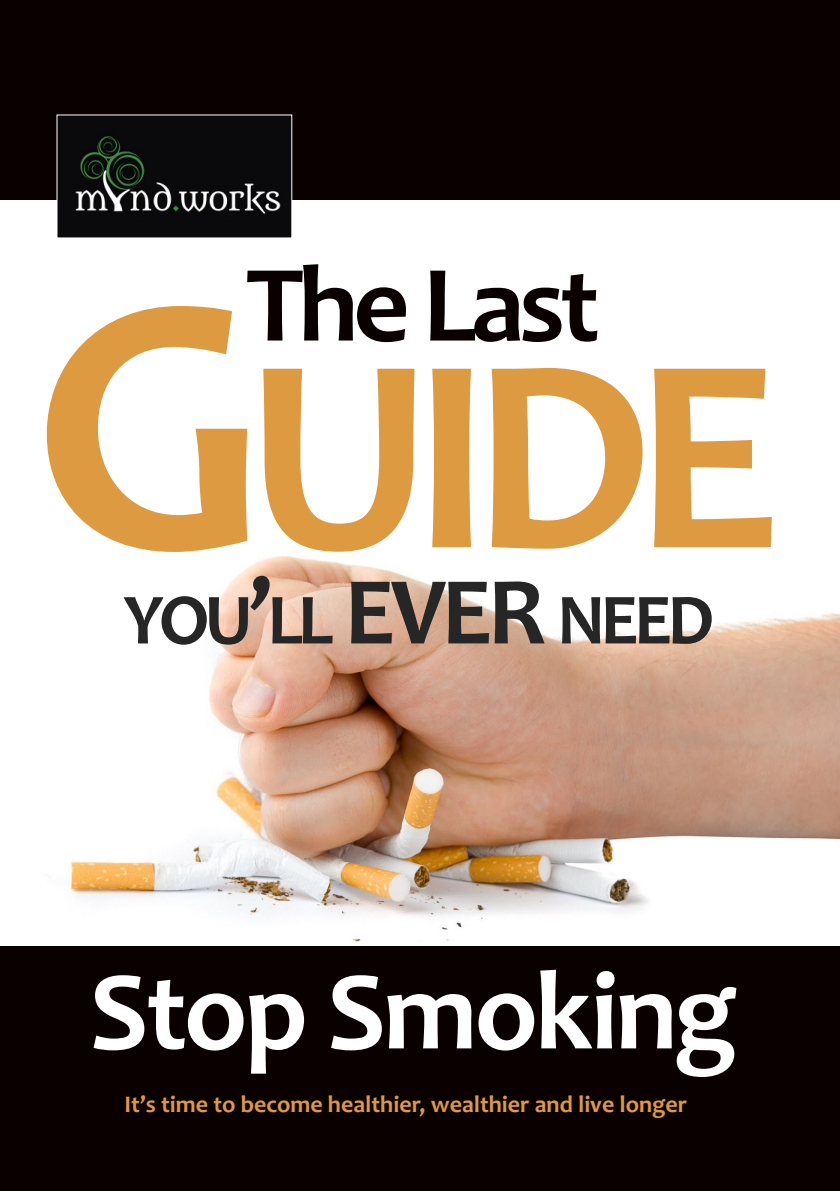
<style>
.page{position:relative;width:840px;height:1191px;background:#fff}
.page>*{position:absolute;margin:0;border:0;box-sizing:border-box;transform-origin:0 0}
.t1{font:700 280.4px "Candara";color:#de9a40}
.t2{font:700 113.2px "Candara";letter-spacing:-.025em;color:#fff}
.t3{font:700 109.8px "Candara";letter-spacing:-.05em;color:#0b0000}
.t4{font:700 72.6px "Candara";letter-spacing:-.065em;color:#272627}
.t5{font:700 24px "Candara";color:#de9a40}
.s1{font-size:373.8px}
.s2{font-size:97px}
</style>
<div class="page">
<div style="left:0;top:0;width:839px;height:1191px;background:#0b0000"></div>
<div style="left:0;top:200px;width:839px;height:745px;background:#fff"></div>
<img style="left:70px;top:556px;width:769px;height:386px">
<img style="left:59px;top:117px;width:231px;height:119px">
<h3 class="t3" style="left:246px;top:238px;width:355px">The Last</h3>
<h1 class="t1" style="left:33px;top:286px;width:750px"><span class="s1">G</span>uidE</h1>
<h3 class="t4" style="left:123px;top:576px;width:592px">you<span class="s2">’</span>LL <span class="s2">EVER</span> nEEd</h3>
<h2 class="t2" style="left:89px;top:943px;width:649px">Stop Smoking</h2>
<p class="t5" style="left:124px;top:1089px;width:564px">it’s time to become healthier, wealthier and live longer</p>
</div>
